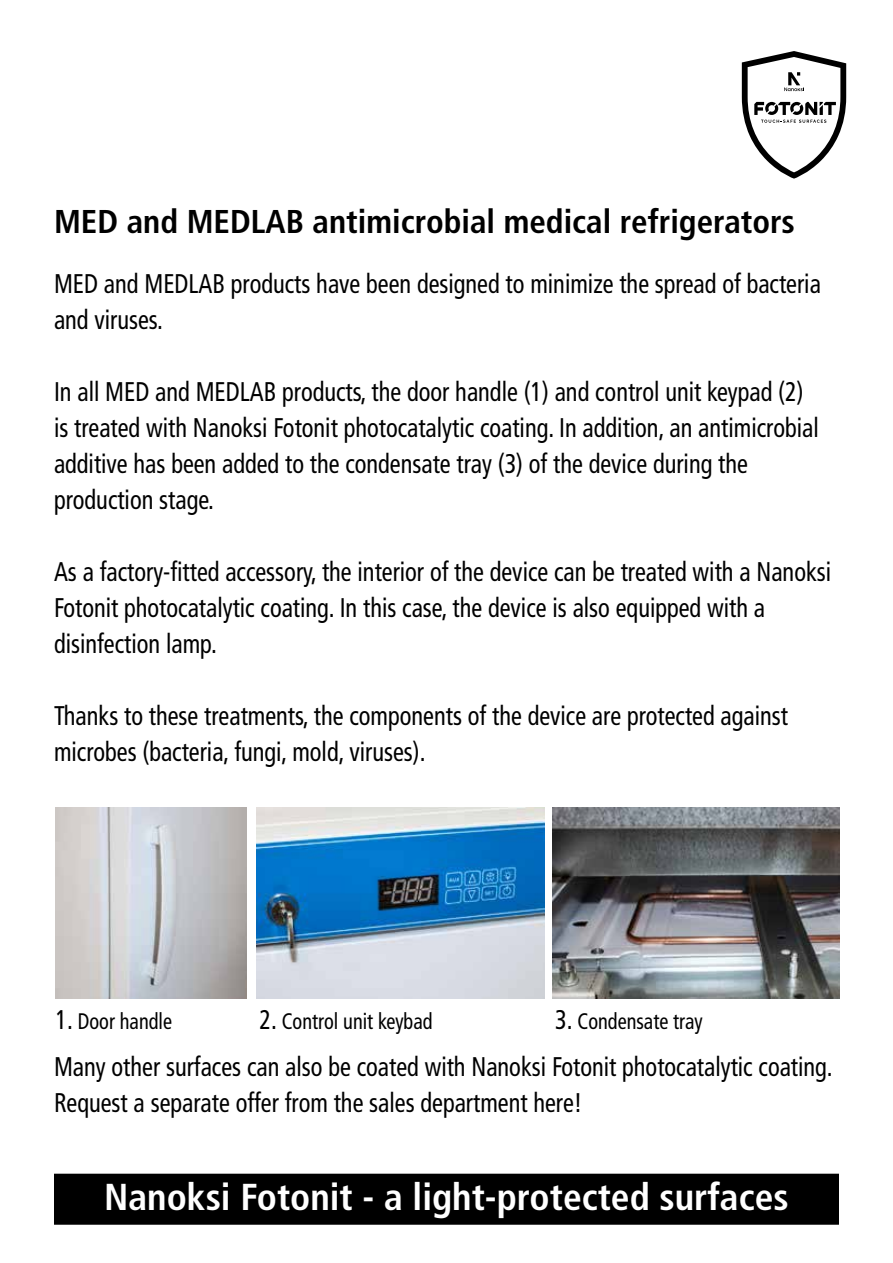
<style>
.page{position:relative;width:893px;height:1263px;background:#fff}
.page>*{position:absolute;margin:0;border:0;box-sizing:border-box;transform-origin:0 0}
.t1{font:700 condensed 37.5px "Frutiger LT Std";color:#fff}
.t2{font:700 condensed 33px "Frutiger LT Std";color:#000}
.t3{font:condensed 27px/36px "Frutiger LT Std";color:#000;scale:.9 1}
.t4{font:condensed 22.5px "Frutiger LT Std";color:#000;scale:.9 1}
.s1{font-size:27px}
</style>
<div class="page">
<svg style="left:742px;top:51px;width:104px;height:128px"></svg>
<div style="left:55px;top:1174px;width:783px;height:50px;background:#000"></div>
<div style="left:54px;top:1174px;width:785px;height:51px;border:2px solid #000"></div>
<img style="left:553px;top:807px;width:287px;height:191px">
<img style="left:257px;top:807px;width:287px;height:191px">
<img style="left:56px;top:807px;width:191px;height:191px">
<p class="t2" style="left:54px;top:202px;width:742px">MED and MEDLAB antimicrobial medical refrigerators</p>
<p class="t3" style="left:54px;top:265px;width:854px">MED and MEDLAB products have been designed to minimize the spread of bacteria and viruses.</p>
<p class="t3" style="left:54px;top:373px;width:851px">In all MED and MEDLAB products, the door handle (1) and control unit keypad (2) is treated with Nanoksi Fotonit photocatalytic coating. In addition, an antimicrobial additive has been added to the condensate tray (3) of the device during the production stage.</p>
<p class="t3" style="left:54px;top:553px;width:865px">As a factory-fitted accessory, the interior of the device can be treated with a Nanoksi<br>Fotonit photocatalytic coating. In this case, the device is also equipped with a disinfection lamp.</p>
<p class="t3" style="left:54px;top:697px;width:817px">Thanks to these treatments, the components of the device are protected against microbes (bacteria, fungi, mold, viruses).</p>
<p class="t4" style="left:56px;top:1008px;width:131px"><span class="s1">1.</span> Door handle</p>
<p class="t4" style="left:259px;top:1008px;width:194px"><span class="s1">2.</span> Control unit keybad</p>
<p class="t4" style="left:555px;top:1008px;width:165px"><span class="s1">3.</span> Condensate tray</p>
<p class="t3" style="left:54px;top:1049px;width:867px">Many other surfaces can also be coated with Nanoksi Fotonit photocatalytic coating.<br>Request a separate offer from the sales department here!</p>
<h1 class="t1" style="left:104px;top:1175px;width:686px">Nanoksi Fotonit - a light-protected surfaces</h1>
</div>
